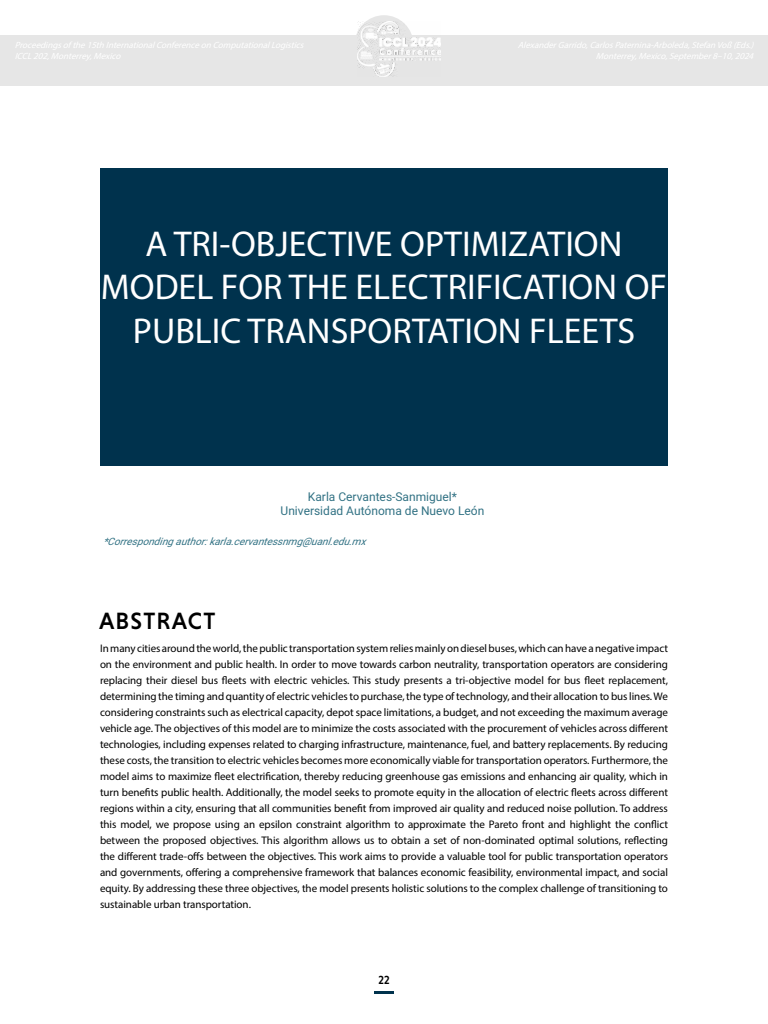
<style>
.page{position:relative;width:768px;height:1024px;background:#fff}
.page>*{position:absolute;margin:0;border:0;box-sizing:border-box;transform-origin:0 0}
.t1{font:36px/43.2px "Myriad Pro";color:#fff;text-align:center}
.t2{font:500 24px "Niveau Grotesk";letter-spacing:.05em;color:#000}
.t3{font:12px/14.4px "Heebo";color:#327284;text-align:center}
.t4{font:500 12px "Niveau Grotesk";color:#000}
.t5{font:11px/16px "Myriad Pro";letter-spacing:-.005em;color:#000;text-align:justify}
.t6{font:italic 10px "Heebo";color:#327284}
</style>
<div class="page">
<div style="left:100px;top:168px;width:568px;height:298px;background:#00324d"></div>
<hr style="left:374px;top:991px;width:20px;height:3px;background:#00324d">
<div style="left:0;top:35px;width:768px;height:51px;background:#e6e6e6"></div>
<div style="left:354px;top:15px;width:60px;height:59px;background:#e6e6e6;border-radius:50%"></div>
<img style="left:357px;top:21px;width:84px;height:56px">
<h1 class="t1" style="left:101px;top:222px;width:568px">A TRI-OBJECTIVE OPTIMIZATION<br>MODEL FOR THE ELECTRIFICATION OF<br>PUBLIC TRANSPORTATION FLEETS</h1>
<p class="t3" style="left:281px;top:489px;width:205px">Karla Cervantes-Sanmiguel*<br>Universidad Autónoma de Nuevo León</p>
<p class="t6" style="left:103px;top:535px;width:269px">*Correspondingauthor:karla.cervantessnmg@uanl.edu.mx</p>
<h2 class="t2" style="left:99px;top:607px;width:118px">ABSTRACT</h2>
<p class="t5" style="left:100px;top:640px;width:570px">In many cities around the world, the public transportation system relies mainly on diesel buses, which can have a negative impact on the environment and public health. In order to move towards carbon neutrality, transportation operators are considering replacing their diesel bus fleets with electric vehicles. This study presents a tri-objective model for bus fleet replacement, determining the timing and quantity of electric vehicles to purchase, the type of technology, and their allocation to bus lines. We considering constraints such as electrical capacity, depot space limitations, a budget, and not exceeding the maximum average vehicle age. The objectives of this model are to minimize the costs associated with the procurement of vehicles across different technologies, including expenses related to charging infrastructure, maintenance, fuel, and battery replacements. By reducing these costs, the transition to electric vehicles becomes more economically viable for transportation operators. Furthermore, the model aims to maximize fleet electrification, thereby reducing greenhouse gas emissions and enhancing air quality, which in turn benefits public health. Additionally, the model seeks to promote equity in the allocation of electric fleets across different regions within a city, ensuring that all communities benefit from improved air quality and reduced noise pollution. To address this model, we propose using an epsilon constraint algorithm to approximate the Pareto front and highlight the conflict between the proposed objectives. This algorithm allows us to obtain a set of non-dominated optimal solutions, reflecting the different trade-offs between the objectives. This work aims to provide a valuable tool for public transportation operators and governments, offering a comprehensive framework that balances economic feasibility, environmental impact, and social equity. By addressing these three objectives, the model presents holistic solutions to the complex challenge of transitioning to sustainable urban transportation.</p>
<p class="t4" style="left:378px;top:973px;width:13px">22</p>
</div>
